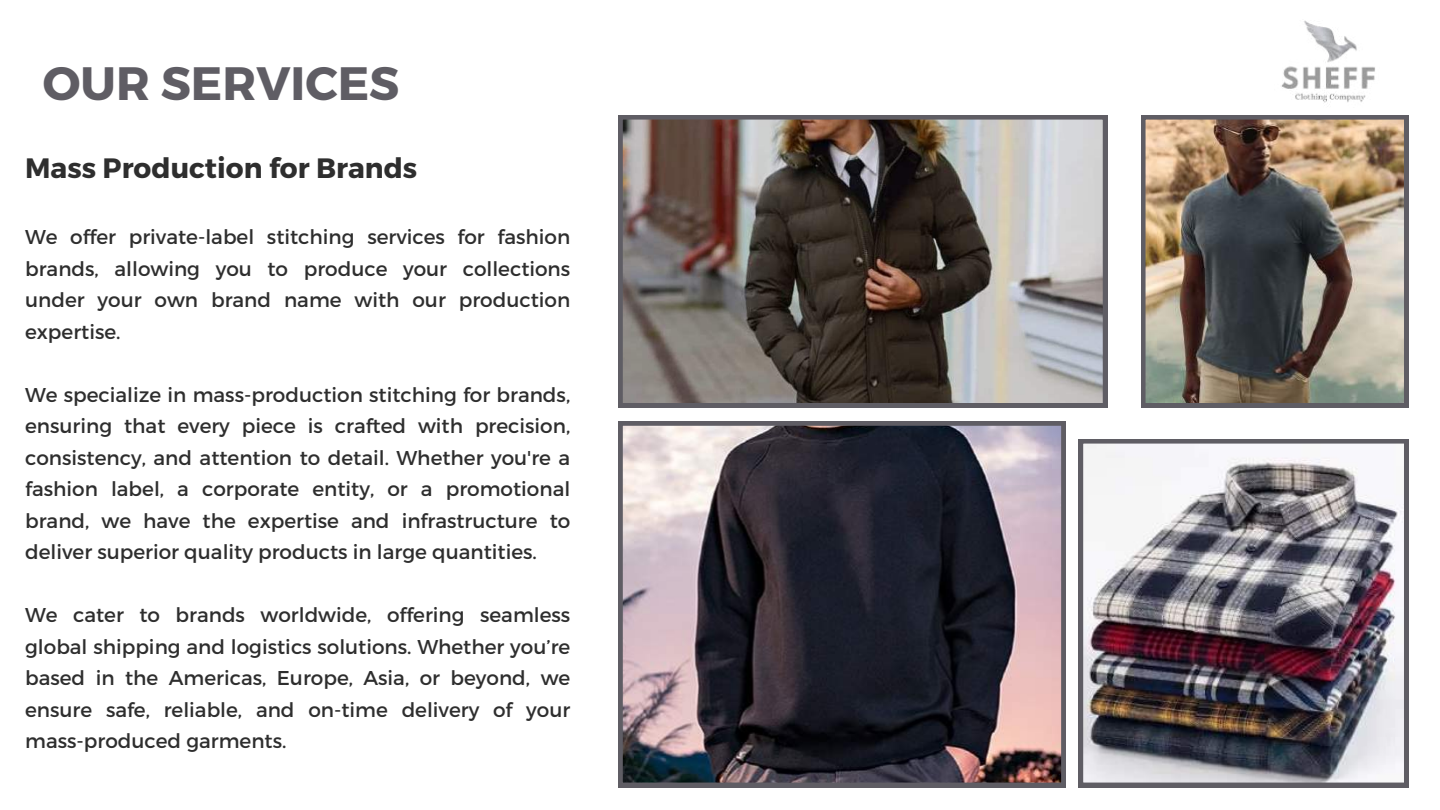
<style>
.page{position:relative;width:1440px;height:810px;background:#fff}
.page>*{position:absolute;margin:0;border:0;box-sizing:border-box;transform-origin:0 0}
.t1{font:700 46.8px "Montserrat";color:#5f5d64}
.t2{font:700 28px "Montserrat";color:#2e2e2e}
.t3{font:20px/31.5px "Montserrat";color:#2e2e2e;text-align:justify}
</style>
<div class="page">
<img style="left:1079px;top:439px;width:329px;height:348px">
<img style="left:618px;top:115px;width:489px;height:293px">
<img style="left:1141px;top:115px;width:267px;height:293px">
<svg style="left:618px;top:421px;width:447px;height:366px;background:#5a525b"></svg>
<img style="left:1275px;top:20px;width:106px;height:98px">
<h1 class="t1" style="left:43px;top:53px;width:358px">OUR SERVICES</h1>
<h2 class="t2" style="left:25px;top:149px;width:394px">Mass Production for Brands</h2>
<p class="t3" style="left:25px;top:220px;width:547px">We offer private-label stitching services for fashion brands, allowing you to produce your collections under your own brand name with our production expertise.</p>
<p class="t3" style="left:25px;top:378px;width:547px">We specialize in mass-production stitching for brands, ensuring that every piece is crafted with precision, consistency, and attention to detail. Whether you're a fashion label, a corporate entity, or a promotional brand, we have the expertise and infrastructure to deliver superior quality products in large quantities.</p>
<p class="t3" style="left:25px;top:598px;width:547px">We cater to brands worldwide, offering seamless global shipping and logistics solutions. Whether you’re based in the Americas, Europe, Asia, or beyond, we ensure safe, reliable, and on-time delivery of your mass-produced garments.</p>
</div>
